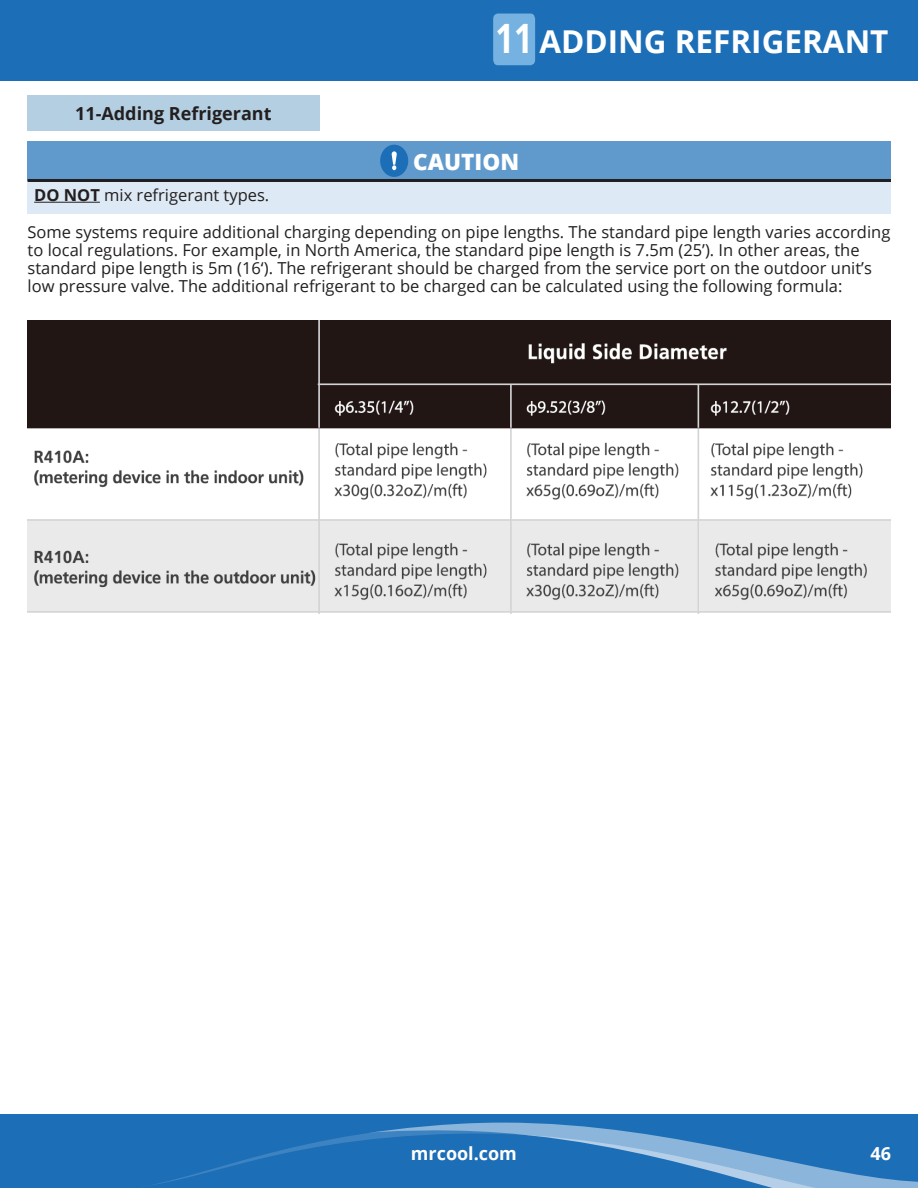
<style>
.page{position:relative;width:918px;height:1188px;background:#fff}
.page>*{position:absolute;margin:0;border:0;box-sizing:border-box;transform-origin:0 0}
.t1{font:700 40.5px "Open Sans";color:#fff;scale:.81 1}
.t2{font:700 31.5px "Open Sans";color:#fff}
.t3{font:800 22.5px "Open Sans";color:#fff}
.Blue_Sub_Heads{font:700 18px "Open Sans";color:#231f20}
.t4{font:700 18px "Open Sans";color:#fff}
.t5{font:16.5px/18px "Open Sans";color:#231f20}
.s1{font-weight:700}
</style>
<div class="page">
<div style="left:0;top:0;width:918px;height:81px;background:#1c6eb7"></div>
<div style="left:0;top:1114px;width:918px;height:74px;background:#1c6eb7"></div>
<svg style="left:153px;top:1122px;width:765px;height:66px"></svg>
<div style="left:493px;top:14px;width:42px;height:51px;background:#75b2e1"></div>
<div style="left:27px;top:95px;width:293px;height:36px;background:#b3cfe1"></div>
<div style="left:27px;top:141px;width:863px;height:41px;background:#609acd"></div>
<div style="left:27px;top:182px;width:864px;height:32px;background:#dde9f4"></div>
<hr style="left:34px;top:202px;width:66px;height:1px;background:#231f20">
<hr style="left:28px;top:179px;width:863px;height:3px;background:#231f20">
<div style="left:382px;top:146px;width:25px;height:29px;background:#1c6eb7;border-radius:50%"></div>
<div style="left:380px;top:145px;width:28px;height:32px;border:3px solid #1c6eb7;border-radius:50%"></div>
<svg style="left:392px;top:151px;width:5px;height:19px"></svg>
<img style="left:27px;top:320px;width:864px;height:294px">
<p class="Blue_Sub_Heads" style="left:75px;top:100px;width:198px">11-Adding Refrigerant</p>
<p class="t1" style="left:495px;top:10px;width:48px">11</p>
<p class="t2" style="left:539px;top:20px;width:351px">ADDING REFRIGERANT</p>
<p class="t3" style="left:413px;top:144px;width:107px">CAUTION</p>
<p class="t5" style="left:34px;top:186px;width:237px"><span class="s1">DO NOT</span> mix refrigerant types.</p>
<p class="t5" style="left:28px;top:223px;width:864px">Some systems require additional charging depending on pipe lengths. The standard pipe length varies according to local regulations. For example, in North America, the standard pipe length is 7.5m (25’). In other areas, the standard pipe length is 5m (16‘). The refrigerant should be charged from the service port on the outdoor unit’s low pressure valve. The additional refrigerant to be charged can be calculated using the following formula:</p>
<p class="t4" style="left:411px;top:1140px;width:108px">mrcool.com</p>
<p class="t4" style="left:870px;top:1140px;width:22px">46</p>
</div>
